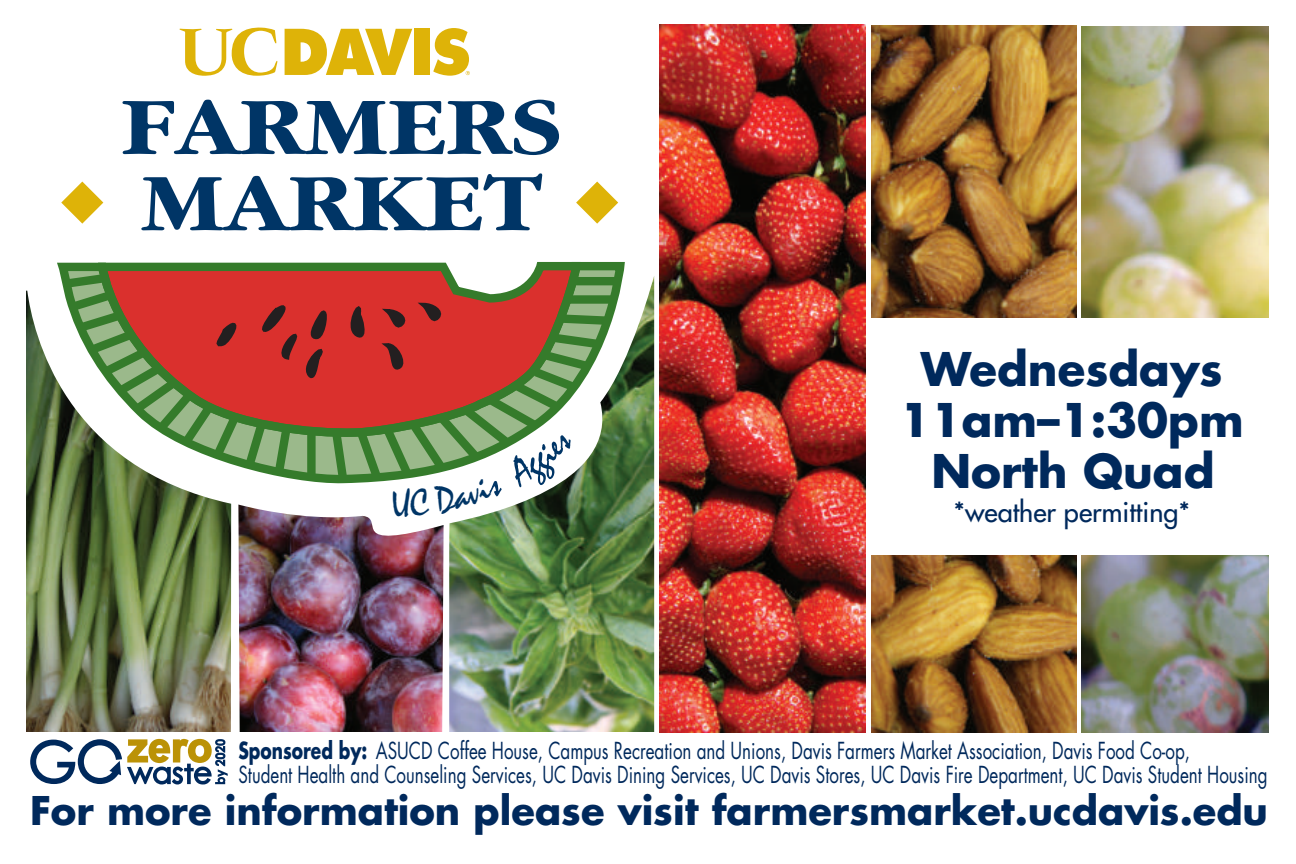
<style>
.page{position:relative;width:1296px;height:864px;background:#fff}
.page>*{position:absolute;margin:0;border:0;box-sizing:border-box;transform-origin:0 0}
.t1{font:700 45.3px/50.7px "Futura Std";color:#00295c;text-align:center}
.t2{font:700 38.4px "Futura Std";color:#00295c}
.t3{font:500 27px "Futura Std";color:#00295c}
.t4{font:22.8px/24px "Futura Std";color:#00295c;scale:.74 1}
.s1{font-weight:700}
</style>
<div class="page">
<img style="left:449px;top:277px;width:205px;height:455px">
<img style="left:1081px;top:27px;width:188px;height:705px">
<img style="left:238px;top:505px;width:206px;height:227px">
<img style="left:660px;top:25px;width:205px;height:707px">
<img style="left:871px;top:26px;width:205px;height:706px">
<div style="left:868px;top:318px;width:401px;height:237px;background:#fff"></div>
<img style="left:26px;top:291px;width:205px;height:441px">
<svg style="left:30px;top:739px;width:198px;height:46px"></svg>
<svg style="left:94px;top:261px;width:491px;height:8px"></svg>
<svg style="left:59px;top:269px;width:568px;height:220px;background:#ac7058"></svg>
<svg style="left:61px;top:182px;width:42px;height:42px"></svg>
<svg style="left:576px;top:182px;width:42px;height:42px"></svg>
<svg style="left:123px;top:100px;width:436px;height:55px"></svg>
<svg style="left:141px;top:173px;width:402px;height:57px"></svg>
<div style="left:414px;top:29px;width:16px;height:46px;background:#deb308"></div>
<svg style="left:285px;top:29px;width:127px;height:46px"></svg>
<svg style="left:179px;top:27px;width:99px;height:49px"></svg>
<svg style="left:433px;top:28px;width:37px;height:48px"></svg>
<svg style="left:392px;top:433px;width:182px;height:85px"></svg>
<h1 class="t1" style="left:900px;top:343px;width:345px">Wednesdays<br>11am–1:30pm<br>North Quad</h1>
<p class="t3" style="left:953px;top:495px;width:238px">*weather permitting*</p>
<p class="t4" style="left:238px;top:739px;width:1392px"><span class="s1">Sponsored by:</span> ASUCD Coffee House, Campus Recreation and Unions, Davis Farmers Market Association, Davis Food Co-op,<br>Student Health and Counseling Services, UC Davis Dining Services, UC Davis Stores, UC Davis Fire Department, UC Davis Student Housing</p>
<h2 class="t2" style="left:30px;top:785px;width:1239px">For more information please visit farmersmarket.ucdavis.edu</h2>
</div>
